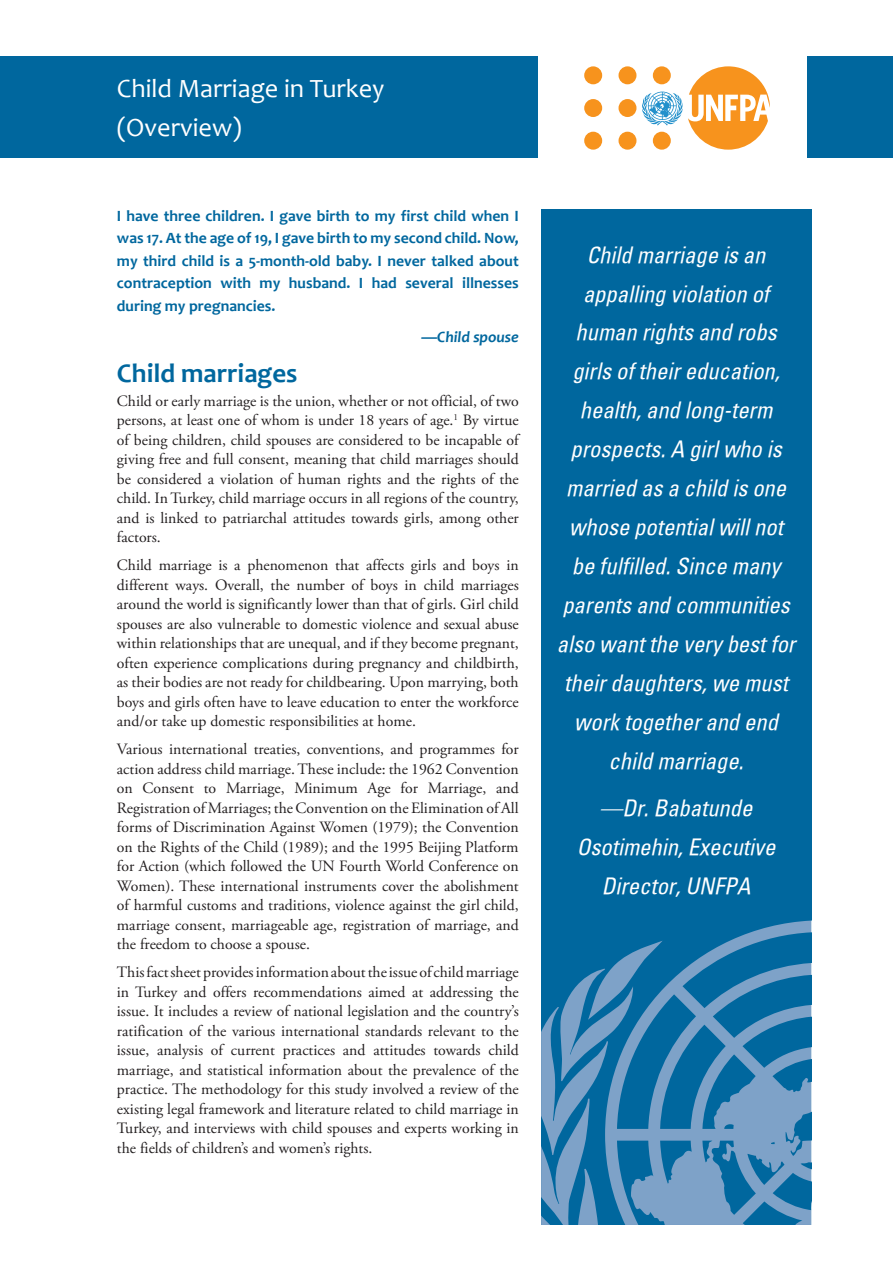
<style>
.page{position:relative;width:893px;height:1263px;background:#fff}
.page>*{position:absolute;margin:0;border:0;box-sizing:border-box;transform-origin:0 0}
.t1{font:700 27px "Candara";color:#00679e}
.t2{font:26.4px/39px "Candara";color:#fff}
.t3{font:italic condensed 22.5px/38.8px "Univers";color:#fff;text-align:center}
.t4{font:15.75px/19.5px "Adobe Garamond Pro";color:#231f20;text-align:justify}
.t5{font:700 15.75px/22.5px "Candara";color:#00679e;text-align:justify}
.t6{font:italic 700 15.75px "Candara";color:#00679e}
</style>
<div class="page">
<div style="left:541px;top:209px;width:270px;height:1016px;background:#00679e"></div>
<svg style="left:729px;top:920px;width:82px;height:21px"></svg>
<svg style="left:541px;top:941px;width:270px;height:284px"></svg>
<div style="left:0;top:56px;width:538px;height:101px;background:#00679e"></div>
<div style="left:808px;top:56px;width:85px;height:101px;background:#00679e"></div>
<div style="left:618px;top:99px;width:18px;height:18px;background:#f7931d;border-radius:50%"></div>
<div style="left:618px;top:132px;width:18px;height:18px;background:#f7931d;border-radius:50%"></div>
<div style="left:618px;top:66px;width:18px;height:18px;background:#f7931d;border-radius:50%"></div>
<div style="left:584px;top:99px;width:18px;height:18px;background:#f7931d;border-radius:50%"></div>
<div style="left:584px;top:132px;width:18px;height:18px;background:#f7931d;border-radius:50%"></div>
<div style="left:584px;top:66px;width:18px;height:18px;background:#f7931d;border-radius:50%"></div>
<svg style="left:642px;top:66px;width:128px;height:84px"></svg>
<h2 class="t2" style="left:117px;top:68px;width:269px">Child Marriage in Turkey (Overview)</h2>
<p class="t5" style="left:117px;top:204px;width:403px">I have three children. I gave birth to my first child when I was 17. At the age of 19, I gave birth to my second child. Now, my third child is a 5-month-old baby. I never talked about contraception with my husband. I had several illnesses during my pregnancies.</p>
<p class="t6" style="left:422px;top:327px;width:99px">—Child spouse</p>
<h1 class="t1" style="left:117px;top:356px;width:182px">Child marriages</h1>
<p class="t4" style="left:117px;top:391px;width:403px">Child or early marriage is the union, whether or not official, of two persons, at least one of whom is under 18 years of age.<sup>1</sup> By virtue of being children, child spouses are considered to be incapable of giving free and full consent, meaning that child marriages should be considered a violation of human rights and the rights of the child. In Turkey, child marriage occurs in all regions of the country, and is linked to patriarchal attitudes towards girls, among other factors.</p>
<p class="t4" style="left:117px;top:556px;width:403px">Child marriage is a phenomenon that affects girls and boys in different ways. Overall, the number of boys in child marriages around the world is significantly lower than that of girls. Girl child spouses are also vulnerable to domestic violence and sexual abuse within relationships that are unequal, and if they become pregnant, often experience complications during pregnancy and childbirth, as their bodies are not ready for childbearing. Upon marrying, both boys and girls often have to leave education to enter the workforce and/or take up domestic responsibilities at home.</p>
<p class="t4" style="left:117px;top:740px;width:403px">Various international treaties, conventions, and programmes for action address child marriage. These include: the 1962 Convention on Consent to Marriage, Minimum Age for Marriage, and Registration of Marriages; the Convention on the Elimination of All forms of Discrimination Against Women (1979); the Convention on the Rights of the Child (1989); and the 1995 Beijing Platform for Action (which followed the UN Fourth World Conference on Women). These international instruments cover the abolishment of harmful customs and traditions, violence against the girl child, marriage consent, marriageable age, registration of marriage, and the freedom to choose a spouse.</p>
<p class="t4" style="left:117px;top:963px;width:403px">This fact sheet provides information about the issue of child marriage in Turkey and offers recommendations aimed at addressing the issue. It includes a review of national legislation and the country’s ratification of the various international standards relevant to the issue, analysis of current practices and attitudes towards child marriage, and statistical information about the prevalence of the practice. The methodology for this study involved a review of the existing legal framework and literature related to child marriage in Turkey, and interviews with child spouses and experts working in the fields of children’s and women’s rights.</p>
<p class="t3" style="left:557px;top:235px;width:240px">Child marriage is an appalling violation of human rights and robs girls of their education, health, and long-term prospects. A girl who is married as a child is one whose potential will not be fulfilled. Since many parents and communities also want the very best for their daughters, we must work together and end child marriage.</p>
<h3 class="t3" style="left:577px;top:788px;width:200px">—Dr. Babatunde<br>Osotimehin, Executive<br>Director, UNFPA</h3>
</div>
